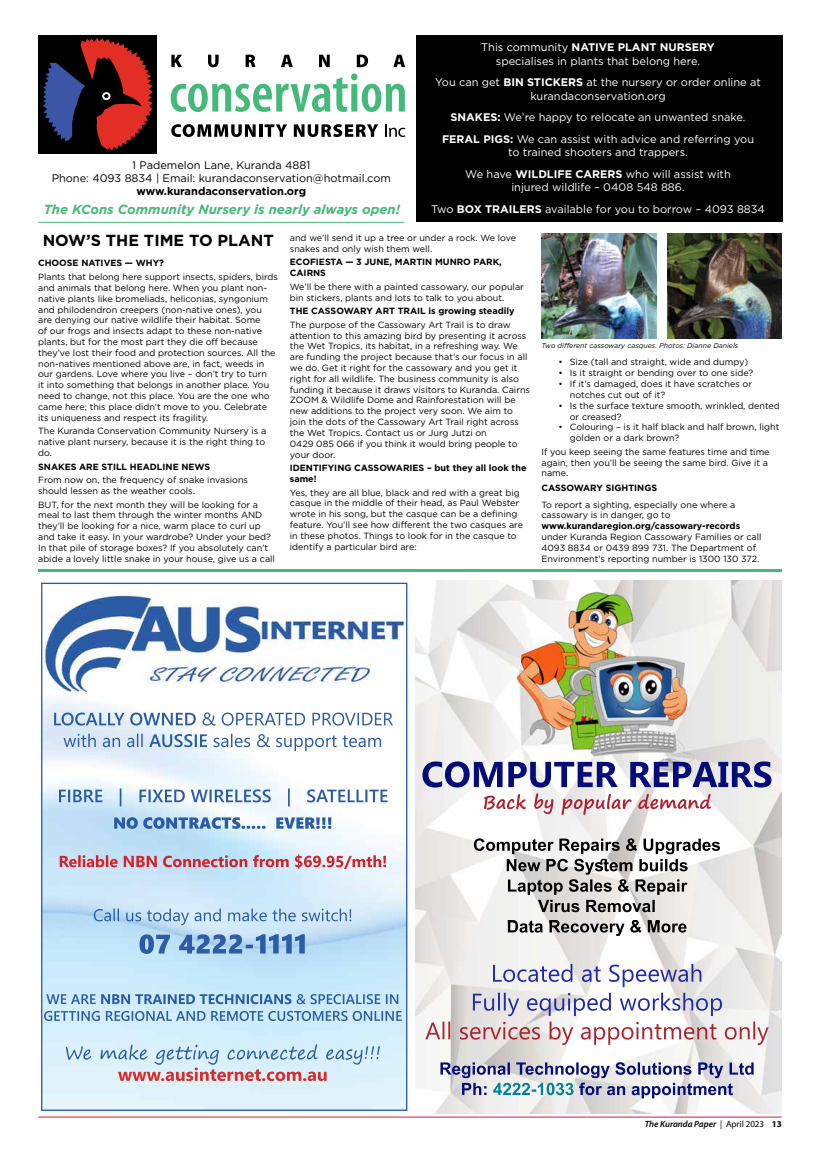
<style>
.page{position:relative;width:820px;height:1149px;background:#fff}
.page>*{position:absolute;margin:0;border:0;box-sizing:border-box;transform-origin:0 0}
.t1{font:italic 700 13.2px "Gotham";color:#45b97c}
.t2{font:11px/21.7px "Gotham";color:#fff;text-align:center}
.t3{font:11px/13.2px "Gotham";color:#000;text-align:center}
.t4{font:700 11px "Gotham";color:#000}
.t5{font:9px/10.8px "Gotham";color:#000}
.t6{font:700 9px/10.8px "Gotham";color:#000}
.t7{font:italic 600 9px "Myriad Pro";color:#000}
.t8{font:italic 7px "Gotham";color:#000}
.s1{font-weight:700}
.s2{font-weight:700;font-size:16px}
.s3{font-weight:400;font-style:normal}
.s4{font-weight:700;font-style:normal}
</style>
<div class="page">
<hr style="left:38px;top:1116px;width:743px;height:1px;background:#da1a32">
<img style="left:667px;top:233px;width:114px;height:105px">
<img style="left:541px;top:233px;width:114px;height:105px">
<div style="left:416px;top:35px;width:365px;height:187px;background:#000"></div>
<div style="left:39px;top:35px;width:118px;height:119px;background:#000"></div>
<svg style="left:43px;top:38px;width:110px;height:113px"></svg>
<svg style="left:171px;top:55px;width:11px;height:12px"></svg>
<svg style="left:208px;top:55px;width:10px;height:12px"></svg>
<svg style="left:245px;top:55px;width:10px;height:12px"></svg>
<svg style="left:281px;top:55px;width:11px;height:12px"></svg>
<svg style="left:319px;top:55px;width:10px;height:12px"></svg>
<svg style="left:356px;top:55px;width:12px;height:12px"></svg>
<svg style="left:393px;top:55px;width:12px;height:12px"></svg>
<svg style="left:171px;top:73px;width:233px;height:39px"></svg>
<svg style="left:171px;top:124px;width:116px;height:13px"></svg>
<svg style="left:294px;top:124px;width:84px;height:13px"></svg>
<svg style="left:385px;top:124px;width:20px;height:13px"></svg>
<hr style="left:38px;top:222px;width:366px;height:1px;background:#45b97c">
<hr style="left:38px;top:569px;width:743px;height:2px;background:#45b97c">
<img style="left:41px;top:582px;width:366px;height:528px">
<img style="left:415px;top:580px;width:366px;height:533px">
<p class="t3" style="left:52px;top:158px;width:340px">1 Pademelon Lane, Kuranda 4881<br>Phone: 4093 8834 | Email: kurandaconservation@hotmail.com</p>
<p class="t4" style="left:136px;top:184px;width:171px">www.kurandaconservation.org</p>
<h1 class="t1" style="left:44px;top:200px;width:357px">The KCons Community Nursery is nearly always open!</h1>
<p class="t2" style="left:481px;top:41px;width:235px;line-height:13.2px">This community <span class="s1">NATIVE PLANT NURSERY </span>specialises in plants that belong here.</p>
<p class="t2" style="left:435px;top:75px;width:327px;line-height:13.2px">You can get <span class="s1">BIN STICKERS</span> at the nursery or order online at kurandaconservation.org</p>
<p class="t2" style="left:442px;top:106px;width:313px"><span class="s1">SNAKES:</span> We’re happy to relocate an unwanted snake.<br><span class="s1">FERAL PIGS:</span> We can assist with advice and referring you</p>
<p class="t2" style="left:465px;top:141px;width:267px">to trained shooters and trappers.<br>We have <span class="s1">WILDLIFE CARERS</span> who will assist with</p>
<p class="t2" style="left:431px;top:176px;width:335px">injured wildlife – 0408 548 886.<br>Two <span class="s1">BOX TRAILERS</span> available for you to borrow – 4093 8834</p>
<p class="t5" style="left:290px;top:232px;width:228px;text-indent:-247px"><span class="s2">NOW’S THE TIME TO PLANT</span> and we’ll send it up a tree or under a rock. We love snakes and only wish them well.</p>
<p class="t6" style="left:290px;top:256px;width:213px">ECOFIESTA — 3 JUNE, MARTIN MUNRO PARK,<br>CAIRNS</p>
<p class="t5" style="left:290px;top:281px;width:235px">We’ll be there with a painted cassowary, our popular bin stickers, plants and lots to talk to you about.</p>
<p class="t6" style="left:290px;top:305px;width:226px">THE CASSOWARY ART TRAIL is growing steadily</p>
<p class="t5" style="left:290px;top:319px;width:241px">The purpose of the Cassowary Art Trail is to draw attention to this amazing bird by presenting it across the Wet Tropics, its habitat, in a refreshing way. We are funding the project because that’s our focus in all we do. Get it right for the cassowary and you get it right for all wildlife. The business community is also funding it because it draws visitors to Kuranda. Cairns ZOOM &amp; Wildlife Dome and Rainforestation will be new additions to the project very soon. We aim to join the dots of the Cassowary Art Trail right across the Wet Tropics. Contact us or Jurg Jutzi on<br>0429 085 066 if you think it would bring people to your door.</p>
<p class="t6" style="left:290px;top:462px;width:238px">IDENTIFYING CASSOWARIES – but they all look the same!</p>
<p class="t5" style="left:290px;top:486px;width:234px">Yes, they are all blue, black and red with a great big casque in the middle of their head, as Paul Webster wrote in his song, but the casque can be a defining feature. You’ll see how different the two casques are in these photos. Things to look for in the casque to identify a particular bird are:</p>
<p class="t6" style="left:38px;top:258px;width:127px">CHOOSE NATIVES — WHY?</p>
<p class="t5" style="left:38px;top:271px;width:241px">Plants that belong here support insects, spiders, birds and animals that belong here. When you plant non&shy;native plants like bromeliads, heliconias, syngonium and philodendron creepers (non-native ones), you are denying our native wildlife their habitat. Some<br>of our frogs and insects adapt to these non-native plants, but for the most part they die off because they’ve lost their food and protection sources. All the non-natives mentioned above are, in fact, weeds in our gardens. Love where you live – don’t try to turn<br>it into something that belongs in another place. You need to change, not this place. You are the one who came here; this place didn’t move to you. Celebrate its uniqueness and respect its fragility.</p>
<p class="t5" style="left:38px;top:425px;width:229px;text-align:justify">The Kuranda Conservation Community Nursery is a native plant nursery, because it is the right thing to do.</p>
<p class="t6" style="left:38px;top:460px;width:173px">SNAKES ARE STILL HEADLINE NEWS</p>
<p class="t5" style="left:38px;top:474px;width:211px">From now on, the frequency of snake invasions should lessen as the weather cools.</p>
<p class="t5" style="left:38px;top:498px;width:238px">BUT, for the next month they will be looking for a meal to last them through the winter months AND they’ll be looking for a nice, warm place to curl up and take it easy. In your wardrobe? Under your bed?<br>In that pile of storage boxes? If you absolutely can’t abide a lovely little snake in your house, give us a call</p>
<p class="t8" style="left:541px;top:341px;width:198px">Two different cassowary casques. Photos: Dianne Daniels</p>
<p class="t5" style="left:558px;top:356px;width:191px">• Size (tall and straight, wide and dumpy)</p>
<p class="t5" style="left:558px;top:367px;width:196px">• Is it straight or bending over to one side?</p>
<p class="t5" style="left:569px;top:378px;width:183px;text-indent:-11px">• If it’s damaged, does it have scratches or notches cut out of it?</p>
<p class="t5" style="left:569px;top:400px;width:211px;text-indent:-11px">• Is the surface texture smooth, wrinkled, dented or creased?</p>
<p class="t5" style="left:569px;top:421px;width:211px;text-indent:-11px">• Colouring – is it half black and half brown, light golden or a dark brown?</p>
<p class="t5" style="left:541px;top:446px;width:229px">If you keep seeing the same features time and time again, then you’ll be seeing the same bird. Give it a name.</p>
<p class="t6" style="left:541px;top:482px;width:117px">CASSOWARY SIGHTINGS</p>
<p class="t5" style="left:541px;top:498px;width:195px">To report a sighting, especially one where a cassowary is in danger, go to</p>
<p class="t6" style="left:541px;top:520px;width:200px">www.kurandaregion.org/cassowary-records</p>
<p class="t5" style="left:541px;top:531px;width:221px">under Kuranda Region Cassowary Families or call<br>4093 8834 or 0439 899 731. The Department of<br>Environment’s reporting number is 1300 130 372.</p>
<p class="t7" style="left:644px;top:1118px;width:138px">The Kuranda Paper <span class="s3">| April 2023</span> <span class="s4">13</span></p>
</div>
